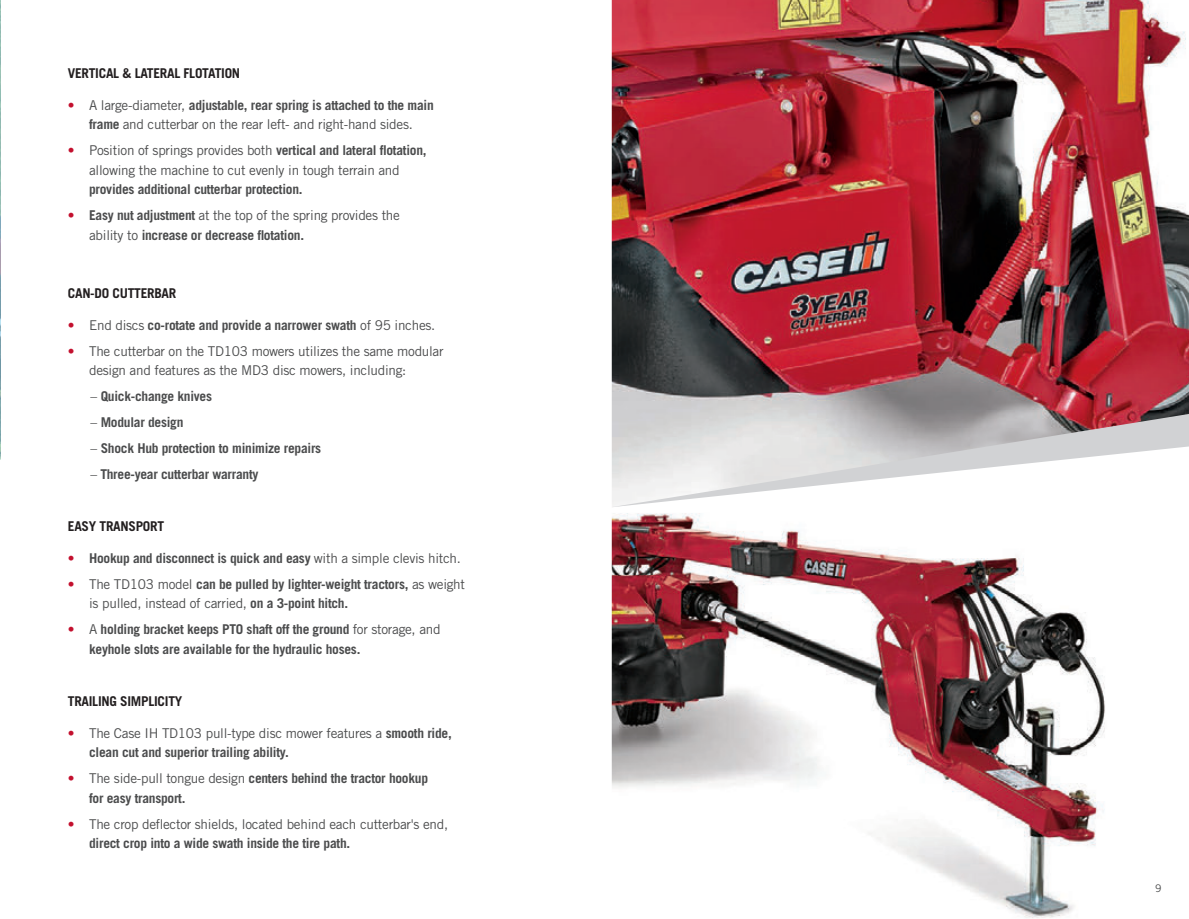
<style>
.page{position:relative;width:1189px;height:919px;background:#fff}
.page>*{position:absolute;margin:0;border:0;box-sizing:border-box;transform-origin:0 0}
.t1{font:700 13.5px/19.5px "Trade Gothic LT Std";letter-spacing:-.02em;color:#4b4c4d}
.t2{font:13.5px/19.5px "Trade Gothic LT Std";letter-spacing:-.02em;color:#4b4c4d;text-align:center}
.t3{font:700 13.5px "Trade Gothic LT Std";letter-spacing:-.02em;color:#231f20}
.t4{font:10.5px "Trade Gothic LT Std";color:#4b4c4d}
.s1{color:#c3102e}
.s2{font-weight:700}
.s3{font-weight:300;color:#c3102e}
.s4{font-weight:400}
.s5{font-weight:400;color:#c3102e}
</style>
<div class="page">
<img style="left:612px;top:513px;width:493px;height:405px">
<img style="left:612px;top:0;width:577px;height:412px">
<svg style="left:612px;top:412px;width:577px;height:95px"></svg>
<svg style="left:0;top:0;width:1px;height:459px"></svg>
<p class="t3" style="left:68px;top:65px;width:174px">VERTICAL &amp; LATERAL FLOTATION</p>
<p class="t2" style="left:68px;top:95px;width:367px"><span class="s1">•</span> A large-diameter, <span class="s2">adjustable, rear spring is attached to the main frame</span> and cutterbar on the rear left- and right-hand sides.</p>
<p class="t2" style="left:68px;top:141px;width:360px"><span class="s1">•</span> Position of springs provides both <span class="s2">vertical and lateral flotation, </span>allowing the machine to cut evenly in tough terrain and</p>
<p class="t1" style="left:89px;top:179px;width:215px">provides additional cutterbar protection.</p>
<p class="t1" style="left:89px;top:205px;width:312px;text-indent:-21px"><span class="s3">•</span> Easy nut adjustment <span class="s4">at the top of the spring provides the ability to</span> increase or decrease flotation.</p>
<p class="t3" style="left:68px;top:285px;width:110px">CAN-DO CUTTERBAR</p>
<p class="t1" style="left:68px;top:315px;width:369px"><span class="s5">•</span> <span class="s4">End discs</span> co-rotate and provide a narrower swath <span class="s4">of 95 inches.</span></p>
<p class="t2" style="left:89px;top:341px;width:356px;text-align:left;text-indent:-21px"><span class="s1">•</span> The cutterbar on the TD103 mowers utilizes the same modular design and features as the MD3 disc mowers, including:</p>
<p class="t1" style="left:90px;top:386px;width:123px"><span class="s4">–</span> Quick-change knives</p>
<p class="t1" style="left:90px;top:412px;width:95px"><span class="s4">–</span> Modular design</p>
<p class="t1" style="left:90px;top:438px;width:232px"><span class="s4">–</span> Shock Hub protection to minimize repairs</p>
<p class="t1" style="left:90px;top:464px;width:170px"><span class="s4">–</span> Three-year cutterbar warranty</p>
<p class="t3" style="left:68px;top:518px;width:98px">EASY TRANSPORT</p>
<p class="t1" style="left:68px;top:548px;width:395px"><span class="s3">•</span> Hookup and disconnect is quick and easy <span class="s4">with a simple clevis hitch.</span></p>
<p class="t1" style="left:89px;top:574px;width:377px;text-indent:-21px"><span class="s5">•</span> <span class="s4">The TD103 model</span> can be pulled by lighter-weight tractors, <span class="s4">as weight is pulled, instead of carried,</span> on a 3-point hitch.</p>
<p class="t1" style="left:89px;top:619px;width:353px;text-indent:-21px"><span class="s5">•</span> <span class="s4">A</span> holding bracket keeps PTO shaft off the ground <span class="s4">for storage, and </span>keyhole slots are available for the hydraulic hoses.</p>
<p class="t3" style="left:68px;top:692px;width:116px">TRAILING SIMPLICITY</p>
<p class="t1" style="left:89px;top:723px;width:364px;text-indent:-21px"><span class="s5">•</span> <span class="s4">The Case IH TD103 pull-type disc mower features a</span> smooth ride, clean cut and superior trailing ability.</p>
<p class="t1" style="left:89px;top:768px;width:340px;text-indent:-21px"><span class="s5">•</span> <span class="s4">The side-pull tongue design</span> centers behind the tractor hookup for easy transport.</p>
<p class="t2" style="left:89px;top:814px;width:360px;text-align:left;text-indent:-21px"><span class="s1">•</span> The crop deflector shields, located behind each cutterbar's end, <span class="s2">direct crop into a wide swath inside the tire path.</span></p>
<p class="t4" style="left:1155px;top:881px;width:8px">9</p>
</div>
